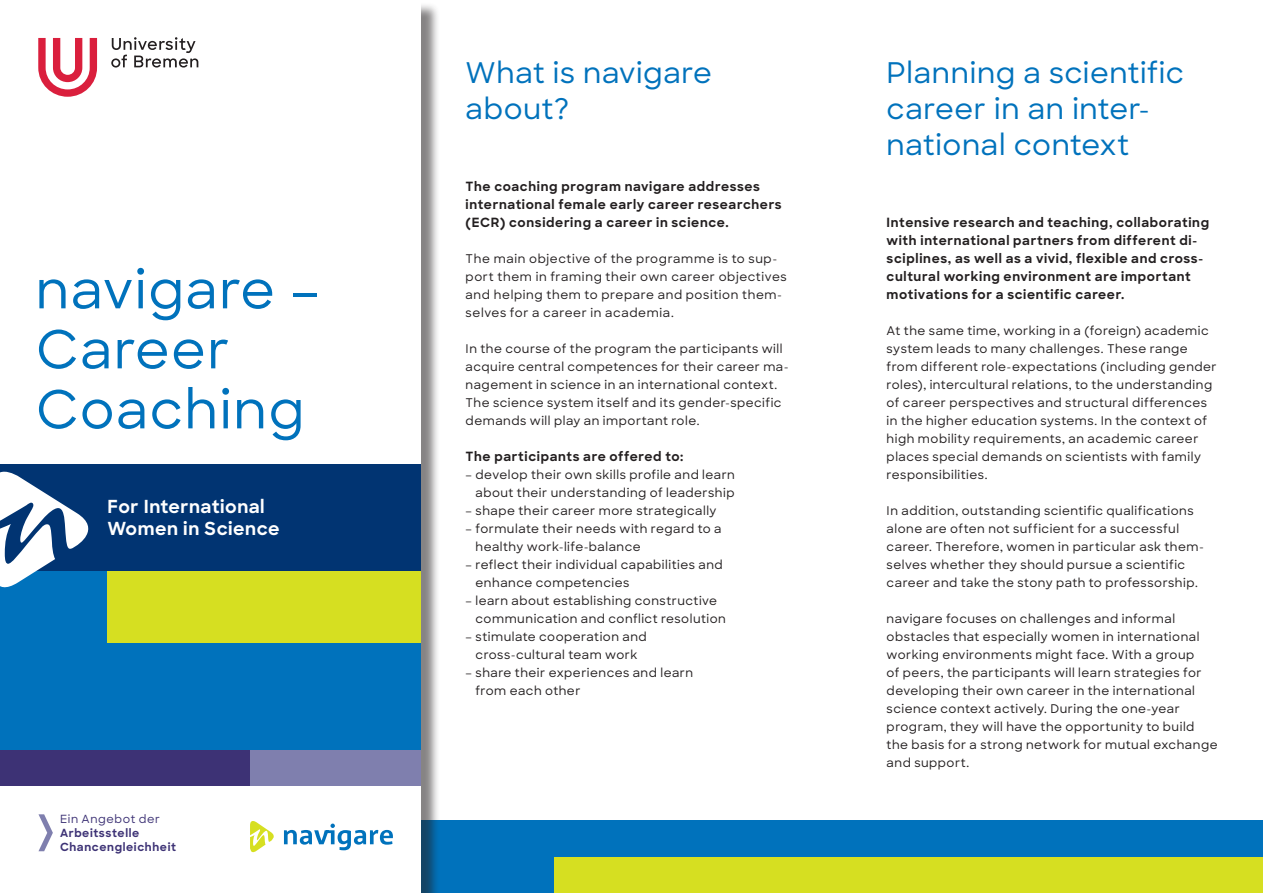
<style>
.page{position:relative;width:1263px;height:893px;background:#fff}
.page>*{position:absolute;margin:0;border:0;box-sizing:border-box;transform-origin:0 0}
.t1{font:500 52.5px/60px "Sharp Sans";letter-spacing:.03em;color:#0072bc}
.t2{font:500 28.5px/36px "Sharp Sans";letter-spacing:.02em;color:#0072bc}
.t3{font:700 18px/21.6px "Sharp Sans";letter-spacing:.03em;color:#fff}
.t4{font:700 12.75px/18px "Sharp Sans";letter-spacing:.05em;color:#231f20}
.t5{font:500 12px/18px "Sharp Sans";letter-spacing:.04em;color:#231f20}
.t6{font:700 11.25px/14.2px "Sharp Sans";letter-spacing:.055em;color:#3d3275}
.t7{font:500 11.25px "Sharp Sans";letter-spacing:.055em;color:#3d3275}
</style>
<div class="page">
<div style="left:404px;top:821px;width:859px;height:72px;background:#0072bc"></div>
<div style="left:555px;top:857px;width:708px;height:36px;background:#d6df21"></div>
<div style="left:2px;top:2px;width:438px;height:891px;background:#231f20;opacity:.55"></div>
<div style="left:0;top:0;width:421px;height:893px;background:#fff"></div>
<div style="left:0;top:464px;width:421px;height:154px;background:#013472"></div>
<div style="left:0;top:571px;width:421px;height:192px;background:#0072bc"></div>
<div style="left:250px;top:750px;width:171px;height:36px;background:#7f7fae"></div>
<div style="left:0;top:750px;width:250px;height:36px;background:#3d3275"></div>
<div style="left:107px;top:571px;width:314px;height:72px;background:#d6df21"></div>
<svg style="left:38px;top:814px;width:15px;height:37px"></svg>
<svg style="left:284px;top:824px;width:109px;height:26px"></svg>
<svg style="left:250px;top:821px;width:24px;height:32px"></svg>
<svg style="left:0;top:472px;width:89px;height:116px"></svg>
<svg style="left:111px;top:37px;width:87px;height:31px"></svg>
<svg style="left:38px;top:38px;width:59px;height:59px"></svg>
<h1 class="t1" style="left:36px;top:257px;width:285px">navigare –<br>Career<br>Coaching</h1>
<h3 class="t3" style="left:107px;top:495px;width:174px">For International<br>Women in Science</h3>
<p class="t7" style="left:60px;top:810px;width:101px">Ein Angebot der</p>
<p class="t6" style="left:60px;top:825px;width:117px">Arbeitsstelle<br>Chancengleichheit</p>
<h2 class="t2" style="left:466px;top:53px;width:248px">What is navigare about?</h2>
<p class="t4" style="left:466px;top:177px;width:317px">The coaching program navigare addresses international female early career researchers (ECR) considering a career in science.</p>
<p class="t5" style="left:466px;top:249px;width:323px">The main objective of the programme is to sup&shy;port them in framing their own career objectives and helping them to prepare and position them&shy;selves for a career in academia.</p>
<p class="t5" style="left:466px;top:339px;width:324px">In the course of the program the participants will acquire central competences for their career ma&shy;nagement in science in an international context.<br>The science system itself and its gender-specific demands will play an important role.</p>
<p class="t4" style="left:466px;top:447px;width:219px">The participants are offered to:</p>
<p class="t5" style="left:466px;top:465px;width:271px;text-align:right">– develop their own skills profile and learn about their understanding of leadership</p>
<p class="t5" style="left:466px;top:501px;width:252px">– shape their career more strategically</p>
<p class="t5" style="left:475px;top:519px;width:248px;text-indent:-10px">– formulate their needs with regard to a healthy work-life-balance</p>
<p class="t5" style="left:475px;top:555px;width:249px;text-indent:-10px">– reflect their individual capabilities and enhance competencies</p>
<p class="t5" style="left:475px;top:591px;width:252px;text-indent:-10px">– learn about establishing constructive communication and conflict resolution</p>
<p class="t5" style="left:466px;top:627px;width:183px;text-align:center">– stimulate cooperation and cross-cultural team work</p>
<p class="t5" style="left:475px;top:663px;width:219px;text-indent:-10px">– share their experiences and learn from each other</p>
<h2 class="t2" style="left:887px;top:53px;width:299px">Planning a scientific career in an inter&shy;national context</h2>
<p class="t4" style="left:887px;top:213px;width:324px">Intensive research and teaching, collaborating with international partners from different di&shy;sciplines, as well as a vivid, flexible and cross&shy;cultural working environment are important motivations for a scientific career.</p>
<p class="t5" style="left:887px;top:321px;width:332px">At the same time, working in a (foreign) academic system leads to many challenges. These range from different role-expectations (including gender roles), intercultural relations, to the understanding of career perspectives and structural differences in the higher education systems. In the context of high mobility requirements, an academic career places special demands on scientists with family responsibilities.</p>
<p class="t5" style="left:887px;top:501px;width:318px">In addition, outstanding scientific qualifications alone are often not sufficient for a successful career. Therefore, women in particular ask them&shy;selves whether they should pursue a scientific career and take the stony path to professorship.</p>
<p class="t5" style="left:887px;top:609px;width:332px">navigare focuses on challenges and informal obstacles that especially women in international working environments might face. With a group<br>of peers, the participants will learn strategies for developing their own career in the international science context actively. During the one-year program, they will have the opportunity to build the basis for a strong network for mutual exchange and support.</p>
</div>
